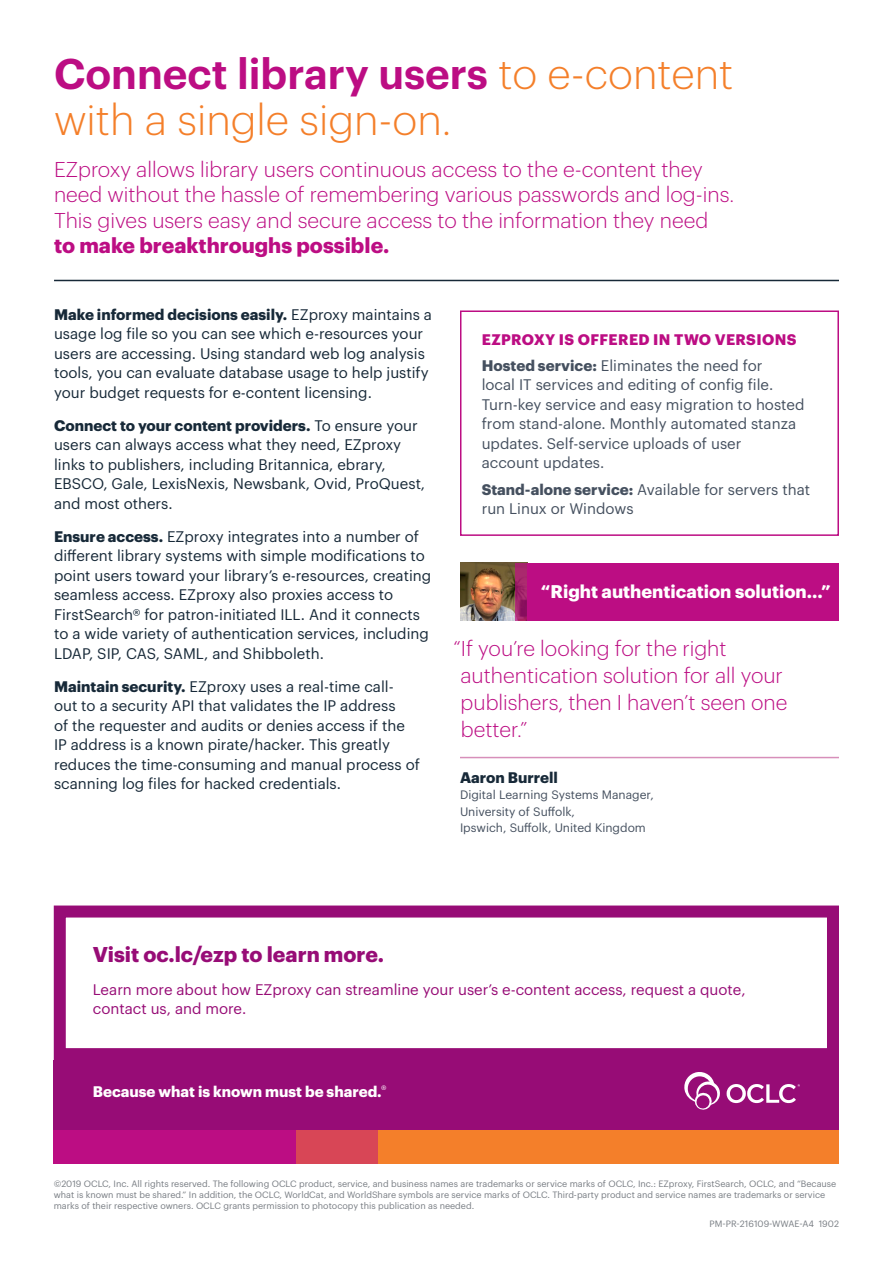
<style>
.page{position:relative;width:893px;height:1263px;background:#fff}
.page>*{position:absolute;margin:0;border:0;box-sizing:border-box;transform-origin:0 0}
.t1{font:300 42px/46.5px "Graphik";color:#f47f2a}
.t2{font:300 21px/27px "Graphik";color:#bc0d83}
.t3{font:700 21px "Graphik";color:#bc0d83}
.t4{font:700 21px "Graphik";color:#970c76}
.t5{font:700 18px "Graphik";color:#fff}
.t6{font:15px/19.5px "Graphik";color:#172938}
.t7{font:15px/19.5px "Graphik";color:#45505f}
.t8{font:15px/19.5px "Graphik";color:#970c76}
.t9{font:700 15px/26.2px "Graphik";letter-spacing:.025em;color:#bc0d83}
.t10{font:700 15px "Graphik";color:#fff}
.t11{font:700 15px "Graphik";color:#172938}
.t12{font:12px/16.5px "Graphik";color:#45505f}
.t13{font:9px/10.8px "Graphik";color:#787d83}
.s1{font-weight:600;color:#bc0d83}
.s2{font-weight:700}
.s3{color:#45505f}
.s4{font-weight:400;color:#45505f}
</style>
<div class="page">
<div style="left:54px;top:1060px;width:785px;height:70px;background:#970c76"></div>
<svg style="left:684px;top:1072px;width:36px;height:38px"></svg>
<svg style="left:727px;top:1084px;width:73px;height:19px"></svg>
<div style="left:54px;top:905px;width:785px;height:155px;border:12px solid #970c76"></div>
<hr style="left:54px;top:280px;width:785px;height:1px;background:#172938">
<hr style="left:460px;top:757px;width:379px;height:1px;background:#d78fba">
<img style="left:460px;top:563px;width:55px;height:58px">
<svg style="left:515px;top:563px;width:12px;height:58px"></svg>
<div style="left:527px;top:563px;width:312px;height:58px;background:#bc0d83"></div>
<div style="left:54px;top:1130px;width:243px;height:34px;background:#bc0d83"></div>
<div style="left:297px;top:1130px;width:542px;height:34px;background:#f47f2a"></div>
<div style="left:297px;top:1130px;width:81px;height:34px;background:#d84656"></div>
<div style="left:460px;top:310px;width:379px;height:226px;border:2px solid #bc0d83"></div>
<h1 class="t1" style="left:54px;top:47px;width:681px"><span class="s1">Connect library users</span> to e-content with a single sign-on.</h1>
<h2 class="t2" style="left:54px;top:155px;width:682px;line-height:25.5px">EZproxy allows library users continuous access to the e-content they need without the hassle of remembering various passwords and log-ins.<br>This gives users easy and secure access to the information they need</h2>
<h2 class="t3" style="left:54px;top:230px;width:337px">to make breakthroughs possible.</h2>
<p class="t6" style="left:54px;top:303px;width:379px"><span class="s2">Make informed decisions easily.</span> EZproxy maintains a usage log file so you can see which e-resources your users are accessing. Using standard web log analysis tools, you can evaluate database usage to help justify your budget requests for e-content licensing.</p>
<p class="t6" style="left:54px;top:414px;width:373px"><span class="s2">Connect to your content providers.</span> To ensure your users can always access what they need, EZproxy links to publishers, including Britannica, ebrary, EBSCO, Gale, LexisNexis, Newsbank, Ovid, ProQuest, and most others.</p>
<p class="t6" style="left:54px;top:525px;width:379px"><span class="s2">Ensure access.</span> EZproxy integrates into a number of different library systems with simple modifications to point users toward your library’s e-resources, creating seamless access. EZproxy also proxies access to FirstSearch® for patron-initiated ILL. And it connects to a wide variety of authentication services, including LDAP, SIP, CAS, SAML, and Shibboleth.</p>
<p class="t6" style="left:54px;top:675px;width:367px"><span class="s2">Maintain security.</span> EZproxy uses a real-time call&shy;out to a security API that validates the IP address<br>of the requester and audits or denies access if the IP address is a known pirate/hacker. This greatly reduces the time‑consuming and manual process of scanning log files for hacked credentials.</p>
<p class="t9" style="left:482px;top:325px;width:316px">EZPROXY IS OFFERED IN TWO VERSIONS<br><span class="s3">Hosted service:</span> <span class="s4">Eliminates the need for</span></p>
<p class="t7" style="left:482px;top:374px;width:324px">local IT services and editing of config file.<br>Turn‑key service and easy migration to hosted from stand-alone. Monthly automated stanza updates. Self‑service uploads of user<br>account updates.</p>
<p class="t7" style="left:482px;top:478px;width:330px"><span class="s2">Stand-alone service:</span> Available for servers that run Linux or Windows</p>
<p class="t5" style="left:541px;top:578px;width:291px">“Right authentication solution...”</p>
<h2 class="t2" style="left:460px;top:633px;width:328px;text-indent:-7px">“If you’re looking for the right authentication solution for all your publishers, then I haven’t seen one better.”</h2>
<p class="t11" style="left:460px;top:765px;width:99px">Aaron Burrell</p>
<p class="t12" style="left:460px;top:785px;width:195px">Digital Learning Systems Manager,<br>University of Suffolk,<br>Ipswich, Suffolk, United Kingdom</p>
<h2 class="t4" style="left:93px;top:938px;width:293px">Visit oc.lc/ezp to learn more.</h2>
<p class="t8" style="left:93px;top:978px;width:654px">Learn more about how EZproxy can streamline your user’s e-content access, request a quote, contact us, and more.</p>
<p class="t10" style="left:93px;top:1080px;width:295px">Because what is known must be shared.<sup>®</sup></p>
<p class="t13" style="left:54px;top:1178px;width:784px">©2019 OCLC, Inc. All rights reserved. The following OCLC product, service, and business names are trademarks or service marks of OCLC, Inc.: EZproxy, FirstSearch, OCLC, and “Because what is known must be shared.” In addition, the OCLC, WorldCat, and WorldShare symbols are service marks of OCLC. Third-party product and service names are trademarks or service marks of their respective owners. OCLC grants permission to photocopy this publication as needed.</p>
<p class="t13" style="left:710px;top:1217px;width:131px">PM-PR-216109-WWAE-A4 1902</p>
</div>
